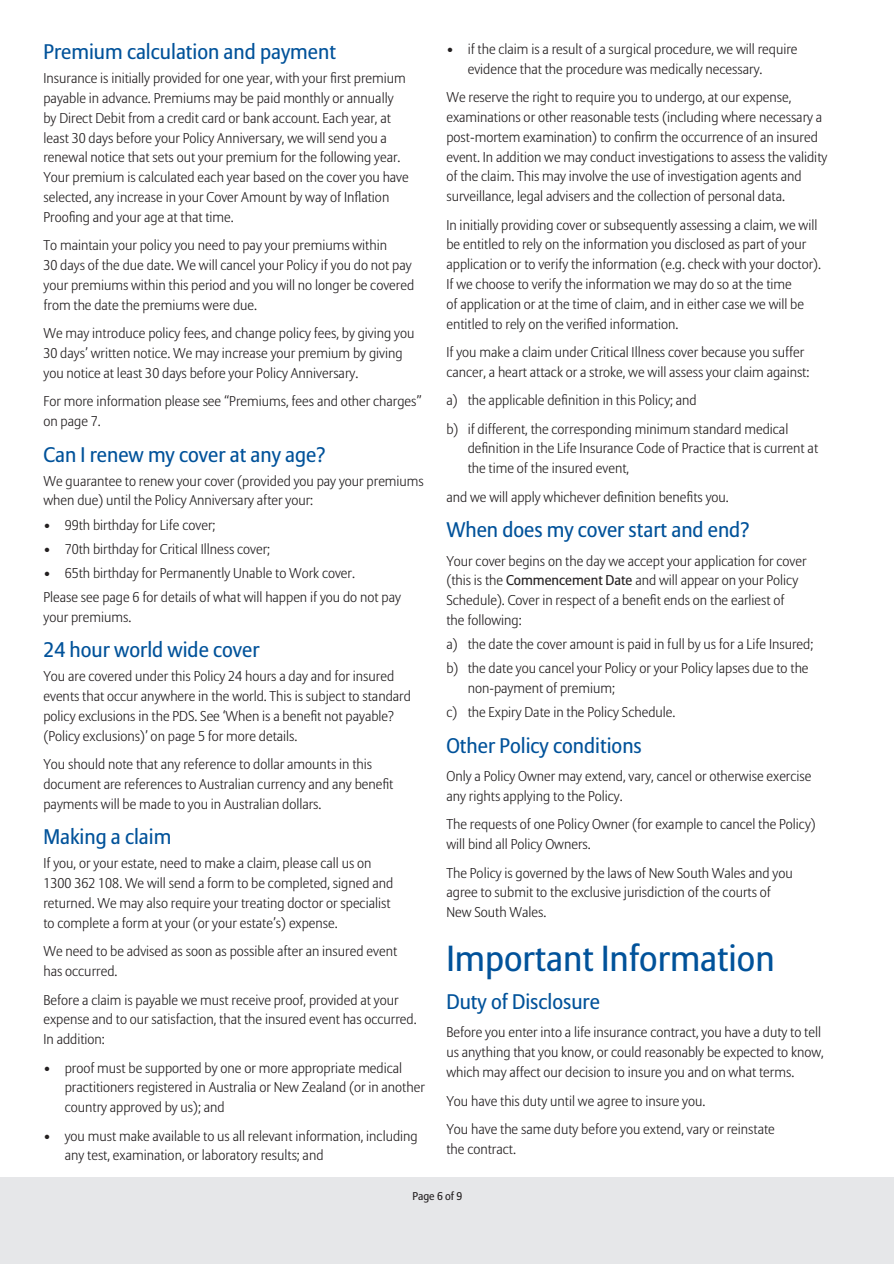
<style>
.page{position:relative;width:894px;height:1264px;background:#fff}
.page>*{position:absolute;margin:0;border:0;box-sizing:border-box;transform-origin:0 0}
.t1{font:36px "Allianz Sans";color:#01529a}
.t2{font:21px "Allianz Sans";color:#01529a}
.t3{font:300 14.1px/19.8px "Allianz Sans";color:#231f20}
.t4{font:11.25px "Allianz Sans";color:#231f20}
.s1{font-weight:400}
</style>
<div class="page">
<div style="left:1px;top:1176px;width:893px;height:87px;background:#e6e7e9"></div>
<h2 class="t2" style="left:43px;top:39px;width:294px">Premium calculation and payment</h2>
<p class="t3" style="left:43px;top:69px;width:367px">Insurance is initially provided for one year, with your first premium payable in advance. Premiums may be paid monthly or annually by Direct Debit from a credit card or bank account. Each year, at least 30 days before your Policy Anniversary, we will send you a renewal notice that sets out your premium for the following year.<br>Your premium is calculated each year based on the cover you have selected, any increase in your Cover Amount by way of Inflation Proofing and your age at that time.</p>
<p class="t3" style="left:43px;top:236px;width:372px">To maintain your policy you need to pay your premiums within<br>30 days of the due date. We will cancel your Policy if you do not pay your premiums within this period and you will no longer be covered from the date the premiums were due.</p>
<p class="t3" style="left:43px;top:324px;width:372px">We may introduce policy fees, and change policy fees, by giving you<br>30 days’ written notice. We may increase your premium by giving you notice at least 30 days before your Policy Anniversary.</p>
<p class="t3" style="left:43px;top:392px;width:380px">For more information please see “Premiums, fees and other charges” on page 7.</p>
<h2 class="t2" style="left:43px;top:441px;width:284px">Can I renew my cover at any age?</h2>
<p class="t3" style="left:43px;top:471px;width:382px">We guarantee to renew your cover (provided you pay your premiums when due) until the Policy Anniversary after your:</p>
<p class="t3" style="left:43px;top:515px;width:173px">• 99th birthday for Life cover;</p>
<p class="t3" style="left:43px;top:539px;width:228px">• 70th birthday for Critical Illness cover;</p>
<p class="t3" style="left:43px;top:561px;width:359px;line-height:24.2px">• 65th birthday for Permanently Unable to Work cover.<br>Please see page 6 for details of what will happen if you do not pay</p>
<p class="t3" style="left:43px;top:607px;width:89px">your premiums.</p>
<h2 class="t2" style="left:43px;top:637px;width:218px">24 hour world wide cover</h2>
<p class="t3" style="left:43px;top:667px;width:369px">You are covered under this Policy 24 hours a day and for insured events that occur anywhere in the world. This is subject to standard policy exclusions in the PDS. See ‘When is a benefit not payable? (Policy exclusions)’ on page 5 for more details.</p>
<p class="t3" style="left:43px;top:755px;width:351px">You should note that any reference to dollar amounts in this document are references to Australian currency and any benefit payments will be made to you in Australian dollars.</p>
<h2 class="t2" style="left:43px;top:824px;width:129px">Making a claim</h2>
<p class="t3" style="left:43px;top:854px;width:351px">If you, or your estate, need to make a claim, please call us on 1300 362 108. We will send a form to be completed, signed and returned. We may also require your treating doctor or specialist to complete a form at your (or your estate’s) expense.</p>
<p class="t3" style="left:43px;top:942px;width:355px">We need to be advised as soon as possible after an insured event has occurred.</p>
<p class="t3" style="left:43px;top:990px;width:375px">Before a claim is payable we must receive proof, provided at your expense and to our satisfaction, that the insured event has occurred.<br>In addition:</p>
<p class="t3" style="left:65px;top:1058px;width:362px;text-indent:-21px">• proof must be supported by one or more appropriate medical practitioners registered in Australia or New Zealand (or in another country approved by us); and</p>
<p class="t3" style="left:65px;top:1126px;width:354px;text-indent:-21px">• you must make available to us all relevant information, including any test, examination, or laboratory results; and</p>
<p class="t3" style="left:468px;top:40px;width:331px;text-indent:-21px">• if the claim is a result of a surgical procedure, we will require evidence that the procedure was medically necessary.</p>
<p class="t3" style="left:446px;top:88px;width:382px">We reserve the right to require you to undergo, at our expense, examinations or other reasonable tests (including where necessary a post-mortem examination) to confirm the occurrence of an insured event. In addition we may conduct investigations to assess the validity of the claim. This may involve the use of investigation agents and surveillance, legal advisers and the collection of personal data.</p>
<p class="t3" style="left:446px;top:215px;width:376px">In initially providing cover or subsequently assessing a claim, we will be entitled to rely on the information you disclosed as part of your application or to verify the information (e.g. check with your doctor).<br>If we choose to verify the information we may do so at the time<br>of application or at the time of claim, and in either case we will be entitled to rely on the verified information.</p>
<p class="t3" style="left:446px;top:343px;width:364px">If you make a claim under Critical Illness cover because you suffer cancer, a heart attack or a stroke, we will assess your claim against:</p>
<p class="t3" style="left:446px;top:387px;width:343px;line-height:28.3px">a) the applicable definition in this Policy; and<br>b) if different, the corresponding minimum standard medical</p>
<p class="t3" style="left:468px;top:439px;width:352px">definition in the Life Insurance Code of Practice that is current at the time of the insured event,</p>
<p class="t3" style="left:446px;top:487px;width:284px">and we will apply whichever definition benefits you.</p>
<h2 class="t2" style="left:446px;top:517px;width:305px">When does my cover start and end?</h2>
<p class="t3" style="left:446px;top:551px;width:362px">Your cover begins on the day we accept your application for cover (this is the <span class="s1">Commencement Date</span> and will appear on your Policy Schedule). Cover in respect of a benefit ends on the earliest of<br>the following:</p>
<p class="t3" style="left:446px;top:632px;width:368px;line-height:24.2px">a) the date the cover amount is paid in full by us for a Life Insured; b) the date you cancel your Policy or your Policy lapses due to the</p>
<p class="t3" style="left:446px;top:676px;width:230px;line-height:24.2px;text-indent:21px">non-payment of premium;<br>c) the Expiry Date in the Policy Schedule.</p>
<h2 class="t2" style="left:446px;top:732px;width:197px">Other Policy conditions</h2>
<p class="t3" style="left:446px;top:766px;width:366px">Only a Policy Owner may extend, vary, cancel or otherwise exercise any rights applying to the Policy.</p>
<p class="t3" style="left:446px;top:815px;width:371px">The requests of one Policy Owner (for example to cancel the Policy) will bind all Policy Owners.</p>
<p class="t3" style="left:446px;top:863px;width:348px">The Policy is governed by the laws of New South Wales and you agree to submit to the exclusive jurisdiction of the courts of<br>New South Wales.</p>
<h1 class="t1" style="left:446px;top:937px;width:330px">Important Information</h1>
<h2 class="t2" style="left:446px;top:989px;width:155px">Duty of Disclosure</h2>
<p class="t3" style="left:446px;top:1023px;width:379px">Before you enter into a life insurance contract, you have a duty to tell us anything that you know, or could reasonably be expected to know, which may affect our decision to insure you and on what terms.</p>
<p class="t3" style="left:446px;top:1086px;width:330px;line-height:28.3px">You have this duty until we agree to insure you.<br>You have the same duty before you extend, vary or reinstate</p>
<p class="t3" style="left:446px;top:1139px;width:71px">the contract.</p>
<p class="t4" style="left:412px;top:1189px;width:51px">Page 6 of 9</p>
</div>
